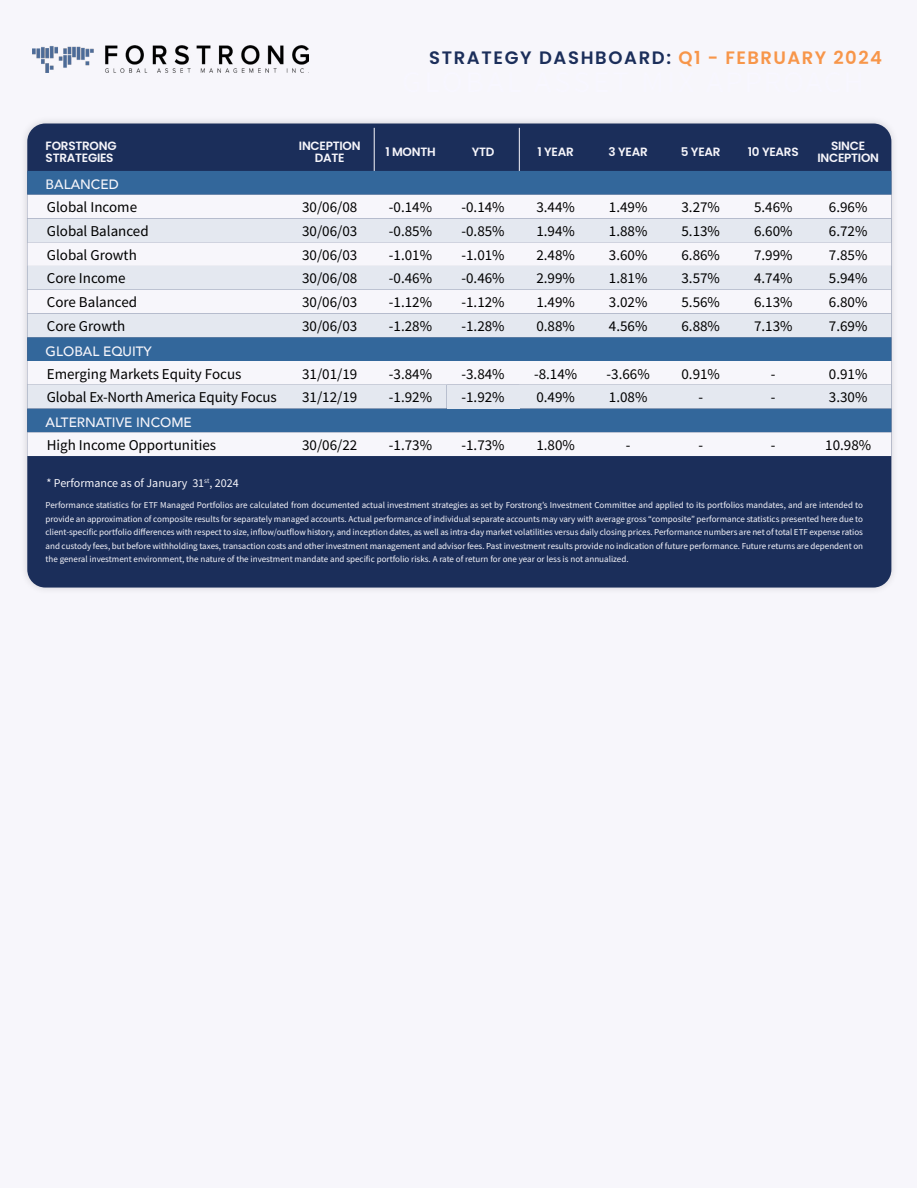
<style>
.page{position:relative;width:918px;height:1188px;background:#fff}
.page>*{position:absolute;margin:0;border:0;box-sizing:border-box;transform-origin:0 0}
.t1{font:600 18px "Poppins";letter-spacing:.09em;color:#1b2e5a}
.t2{font:15px "Source Sans Pro";color:#000}
.t3{font:500 13.5px "Avenir";color:#f7f6fb}
.t4{font:600 12px/12px "Poppins";letter-spacing:-.02em;color:#f7f6fb;text-align:center}
.t5{font:12px "Source Sans Pro";color:#f7f6fb}
.t6{font:9px/13.5px "Source Sans Pro";color:#f7f6fb;text-align:justify}
.s1{color:#f7964a}
</style>
<div class="page">
<div style="left:1px;top:0;width:916px;height:1188px;background:#f7f6fb"></div>
<img style="left:32px;top:45px;width:276px;height:27px">
<div style="left:19px;top:115px;width:881px;height:481px;background:#f0eff4"></div>
<div style="left:27px;top:124px;width:864px;height:464px;background:#1b2e5a;border-radius:18px"></div>
<div style="left:27px;top:171px;width:864px;height:24px;background:#33679b"></div>
<svg style="left:27px;top:195px;width:864px;height:261px;background:#beccde"></svg>
<div style="left:27px;top:218px;width:864px;height:24px;background:#e4e8f0"></div>
<div style="left:27px;top:266px;width:864px;height:24px;background:#e4e8f0"></div>
<div style="left:27px;top:313px;width:864px;height:24px;background:#e4e8f0"></div>
<div style="left:27px;top:385px;width:864px;height:24px;background:#e4e8f0"></div>
<div style="left:447px;top:385px;width:72px;height:24px;background:#e4e8f0"></div>
<hr style="left:374px;top:128px;width:1px;height:43px;background:#f7f6fb">
<hr style="left:519px;top:128px;width:1px;height:43px;background:#f7f6fb">
<h1 class="t1" style="left:429px;top:47px;width:454px">STRATEGY DASHBOARD: <span class="s1">Q1 - FEBRUARY 2024</span></h1>
<h3 class="t4" style="left:46px;top:140px;width:72px;text-align:left">FORSTRONG<br>STRATEGIES</h3>
<h3 class="t4" style="left:299px;top:140px;width:63px">INCEPTION<br>DATE</h3>
<h3 class="t4" style="left:385px;top:146px;width:52px">1 MONTH</h3>
<h3 class="t4" style="left:472px;top:146px;width:24px">YTD</h3>
<h3 class="t4" style="left:537px;top:146px;width:38px">1 YEAR</h3>
<h3 class="t4" style="left:609px;top:146px;width:41px">3 YEAR</h3>
<h3 class="t4" style="left:681px;top:146px;width:41px">5 YEAR</h3>
<h3 class="t4" style="left:748px;top:146px;width:52px">10 YEARS</h3>
<h3 class="t4" style="left:817px;top:140px;width:63px">SINCE<br>INCEPTION</h3>
<h3 class="t3" style="left:46px;top:173px;width:75px">BALANCED</h3>
<h2 class="t2" style="left:47px;top:198px;width:92px">Global Income</h2>
<h2 class="t2" style="left:302px;top:198px;width:57px">30/06/08</h2>
<h2 class="t2" style="left:389px;top:198px;width:45px">-0.14%</h2>
<h2 class="t2" style="left:461px;top:198px;width:45px">-0.14%</h2>
<h2 class="t2" style="left:536px;top:198px;width:40px">3.44%</h2>
<h2 class="t2" style="left:609px;top:198px;width:40px">1.49%</h2>
<h2 class="t2" style="left:681px;top:198px;width:40px">3.27%</h2>
<h2 class="t2" style="left:754px;top:198px;width:40px">5.46%</h2>
<h2 class="t2" style="left:829px;top:198px;width:40px">6.96%</h2>
<h2 class="t2" style="left:47px;top:221px;width:103px">Global Balanced</h2>
<h2 class="t2" style="left:302px;top:221px;width:57px">30/06/03</h2>
<h2 class="t2" style="left:389px;top:221px;width:45px">-0.85%</h2>
<h2 class="t2" style="left:461px;top:221px;width:45px">-0.85%</h2>
<h2 class="t2" style="left:536px;top:221px;width:40px">1.94%</h2>
<h2 class="t2" style="left:609px;top:221px;width:40px">1.88%</h2>
<h2 class="t2" style="left:681px;top:221px;width:40px">5.13%</h2>
<h2 class="t2" style="left:754px;top:221px;width:40px">6.60%</h2>
<h2 class="t2" style="left:829px;top:221px;width:40px">6.72%</h2>
<h2 class="t2" style="left:47px;top:245px;width:92px">Global Growth</h2>
<h2 class="t2" style="left:302px;top:245px;width:57px">30/06/03</h2>
<h2 class="t2" style="left:389px;top:245px;width:45px">-1.01%</h2>
<h2 class="t2" style="left:461px;top:245px;width:45px">-1.01%</h2>
<h2 class="t2" style="left:536px;top:245px;width:40px">2.48%</h2>
<h2 class="t2" style="left:609px;top:245px;width:40px">3.60%</h2>
<h2 class="t2" style="left:681px;top:245px;width:40px">6.86%</h2>
<h2 class="t2" style="left:754px;top:245px;width:40px">7.99%</h2>
<h2 class="t2" style="left:829px;top:245px;width:40px">7.85%</h2>
<h2 class="t2" style="left:47px;top:269px;width:80px">Core Income</h2>
<h2 class="t2" style="left:302px;top:269px;width:57px">30/06/08</h2>
<h2 class="t2" style="left:389px;top:269px;width:45px">-0.46%</h2>
<h2 class="t2" style="left:461px;top:269px;width:45px">-0.46%</h2>
<h2 class="t2" style="left:536px;top:269px;width:40px">2.99%</h2>
<h2 class="t2" style="left:609px;top:269px;width:40px">1.81%</h2>
<h2 class="t2" style="left:681px;top:269px;width:40px">3.57%</h2>
<h2 class="t2" style="left:754px;top:269px;width:40px">4.74%</h2>
<h2 class="t2" style="left:829px;top:269px;width:40px">5.94%</h2>
<h2 class="t2" style="left:47px;top:293px;width:92px">Core Balanced</h2>
<h2 class="t2" style="left:302px;top:293px;width:57px">30/06/03</h2>
<h2 class="t2" style="left:389px;top:293px;width:45px">-1.12%</h2>
<h2 class="t2" style="left:461px;top:293px;width:45px">-1.12%</h2>
<h2 class="t2" style="left:536px;top:293px;width:40px">1.49%</h2>
<h2 class="t2" style="left:609px;top:293px;width:40px">3.02%</h2>
<h2 class="t2" style="left:681px;top:293px;width:40px">5.56%</h2>
<h2 class="t2" style="left:754px;top:293px;width:40px">6.13%</h2>
<h2 class="t2" style="left:829px;top:293px;width:40px">6.80%</h2>
<h2 class="t2" style="left:47px;top:316px;width:80px">Core Growth</h2>
<h2 class="t2" style="left:302px;top:316px;width:57px">30/06/03</h2>
<h2 class="t2" style="left:389px;top:316px;width:45px">-1.28%</h2>
<h2 class="t2" style="left:461px;top:316px;width:45px">-1.28%</h2>
<h2 class="t2" style="left:536px;top:316px;width:40px">0.88%</h2>
<h2 class="t2" style="left:609px;top:316px;width:40px">4.56%</h2>
<h2 class="t2" style="left:681px;top:316px;width:40px">6.88%</h2>
<h2 class="t2" style="left:754px;top:316px;width:40px">7.13%</h2>
<h2 class="t2" style="left:829px;top:316px;width:40px">7.69%</h2>
<h3 class="t3" style="left:46px;top:339px;width:108px">GLOBAL EQUITY</h3>
<h2 class="t2" style="left:47px;top:364px;width:196px">Emerging Markets Equity Focus</h2>
<h2 class="t2" style="left:302px;top:364px;width:57px">31/01/19</h2>
<h2 class="t2" style="left:389px;top:364px;width:45px">-3.84%</h2>
<h2 class="t2" style="left:461px;top:364px;width:45px">-3.84%</h2>
<h2 class="t2" style="left:534px;top:364px;width:45px">-8.14%</h2>
<h2 class="t2" style="left:607px;top:364px;width:45px">-3.66%</h2>
<h2 class="t2" style="left:681px;top:364px;width:40px">0.91%</h2>
<h2 class="t2" style="left:771px;top:364px;width:6px">-</h2>
<h2 class="t2" style="left:829px;top:364px;width:40px">0.91%</h2>
<h2 class="t2" style="left:47px;top:388px;width:232px">Global Ex-North America Equity Focus</h2>
<h2 class="t2" style="left:302px;top:388px;width:57px">31/12/19</h2>
<h2 class="t2" style="left:389px;top:388px;width:45px">-1.92%</h2>
<h2 class="t2" style="left:461px;top:388px;width:45px">-1.92%</h2>
<h2 class="t2" style="left:536px;top:388px;width:40px">0.49%</h2>
<h2 class="t2" style="left:609px;top:388px;width:40px">1.08%</h2>
<h2 class="t2" style="left:698px;top:388px;width:6px">-</h2>
<h2 class="t2" style="left:771px;top:388px;width:6px">-</h2>
<h2 class="t2" style="left:829px;top:388px;width:40px">3.30%</h2>
<h3 class="t3" style="left:46px;top:411px;width:148px">ALTERNATIVE INCOME</h3>
<h2 class="t2" style="left:47px;top:435px;width:171px">High Income Opportunities</h2>
<h2 class="t2" style="left:302px;top:435px;width:57px">30/06/22</h2>
<h2 class="t2" style="left:389px;top:435px;width:45px">-1.73%</h2>
<h2 class="t2" style="left:461px;top:435px;width:45px">-1.73%</h2>
<h2 class="t2" style="left:536px;top:435px;width:40px">1.80%</h2>
<h2 class="t2" style="left:626px;top:435px;width:6px">-</h2>
<h2 class="t2" style="left:698px;top:435px;width:6px">-</h2>
<h2 class="t2" style="left:771px;top:435px;width:6px">-</h2>
<h2 class="t2" style="left:825px;top:435px;width:47px">10.98%</h2>
<h3 class="t5" style="left:46px;top:475px;width:194px">* Performance as of January 31<sup>st</sup>, 2024</h3>
<p class="t6" style="left:46px;top:499px;width:819px">Performance statistics for ETF Managed Portfolios are calculated from documented actual investment strategies as set by Forstrong’s Investment Committee and applied to its portfolios mandates, and are intended to provide an approximation of composite results for separately managed accounts. Actual performance of individual separate accounts may vary with average gross “composite” performance statistics presented here due to client-specific portfolio differences with respect to size, inflow/outflow history, and inception dates, as well as intra-day market volatilities versus daily closing prices. Performance numbers are net of total ETF expense ratios and custody fees, but before withholding taxes, transaction costs and other investment management and advisor fees. Past investment results provide no indication of future performance. Future returns are dependent on the general investment environment, the nature of the investment mandate and specific portfolio risks. A rate of return for one year or less is not annualized.</p>
</div>
